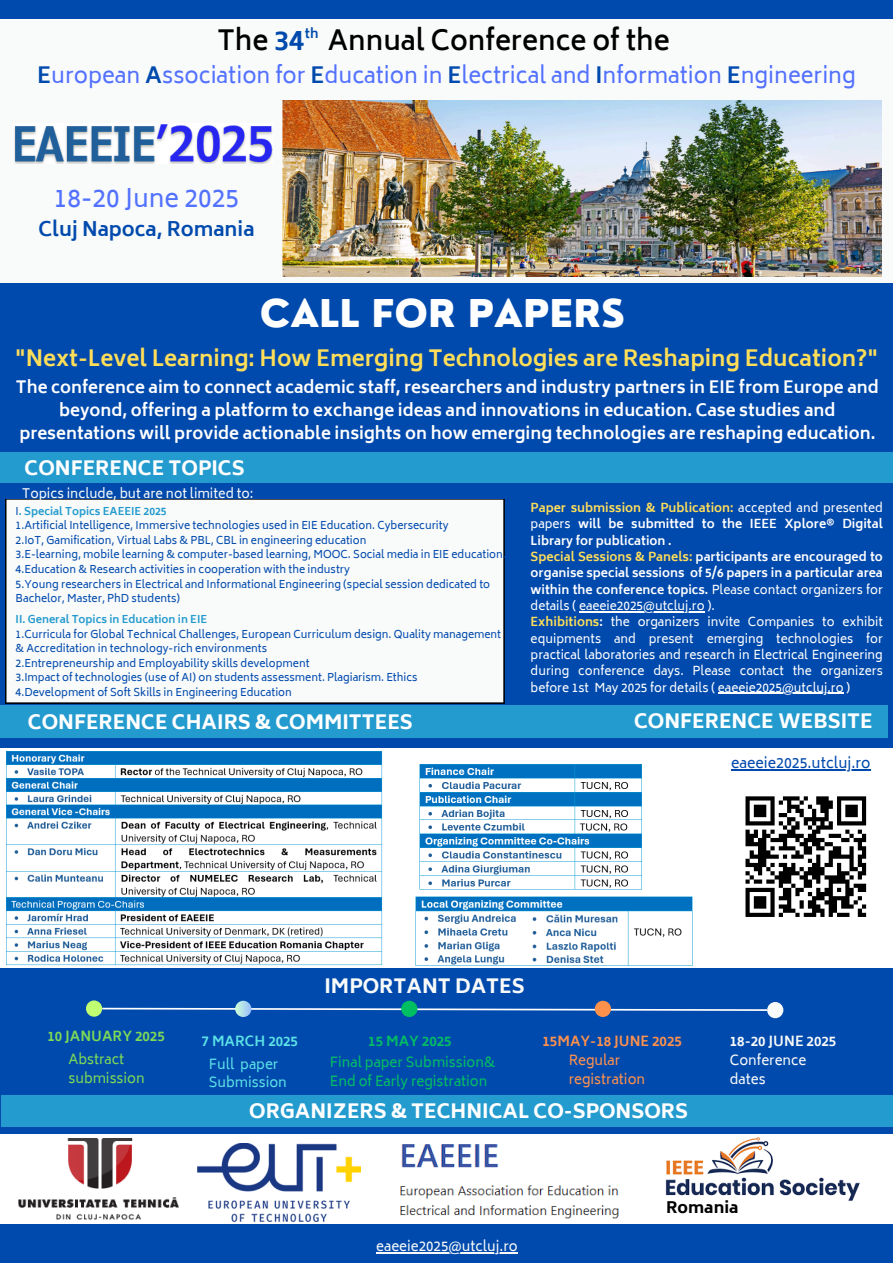
<style>
.page{position:relative;width:893px;height:1263px;background:#004aad}
.page>*{position:absolute;margin:0;border:0;box-sizing:border-box;transform-origin:0 0}
.t1{font:800 37.28px "Nourd";color:#fff}
.t2{font:600 27px "Biryani";color:#000}
.t3{font:24.75px "Biryani";color:#5271ff}
.t4{font:21.75px "Biryani";color:#5271ff}
.t5{font:700 21.75px "Biryani";color:#ffde59}
.t6{font:800 19.5px "Biryani";color:#fff}
.t7{font:700 19.5px "Biryani";color:#004aad}
.t8{font:800 19.5px "Biryani";color:#f9fafa}
.t9{font:700 16.5px/23.1px "Biryani";color:#fff;text-align:center}
.t10{font:800 15.75px "Biryani";color:#000}
.t11{font:14.25px "Biryani";color:#004aad}
.t12{font:13.5px/18.6px "Biryani";color:#00bf63}
.t13{font:13.5px/18.6px "Biryani";color:#f9fafa}
.t14{font:13.5px/18.6px "Biryani";color:#5ce1e6}
.t15{font:13.5px/18.6px "Biryani";color:#ff914d}
.t16{font:13.5px/18.6px "Biryani";color:#7ed957}
.t17{font:700 13.5px "Biryani";color:#ff914d}
.t18{font:700 13.5px "Biryani";color:#7ed957}
.t19{font:700 13.5px "Biryani";color:#f9fafa}
.t20{font:700 13.5px "Biryani";color:#5ce1e6}
.t21{font:700 13.5px "Biryani";color:#00bf63}
.t22{font:12.75px "Biryani";color:#f9fafa}
.t23{font:700 12.75px "Biryani";color:#004aad}
.t24{font:700 12px/16.4px "Biryani";color:#fff;text-align:justify}
.t25{font:12px/16.4px "Biryani";color:#fff;text-align:justify}
.t26{font:10.5px/14.6px "Biryani";color:#004aad}
.t27{font:700 10.5px "Biryani";color:#249bce}
.s1{font-weight:700;color:#004aad}
.s2{font-weight:400;color:#004aad}
.s3{color:#ffde59}
.s4{font-weight:400}
.s5{font-weight:700;color:#ffde59}
.s6{font-weight:700}
</style>
<div class="page">
<div style="left:0;top:1134px;width:893px;height:89px;background:#fff"></div>
<div style="left:0;top:748px;width:893px;height:220px;background:#fff"></div>
<svg style="left:101px;top:1007px;width:666px;height:5px"></svg>
<div style="left:86px;top:1000px;width:16px;height:17px;background:#c1ff72;border-radius:50%"></div>
<svg style="left:235px;top:1001px;width:16px;height:16px"></svg>
<div style="left:401px;top:1001px;width:16px;height:16px;background:#00bf63;border-radius:50%"></div>
<div style="left:595px;top:1001px;width:16px;height:16px;background:#ff914d;border-radius:50%"></div>
<div style="left:767px;top:1002px;width:16px;height:16px;background:#f9fafa;border-radius:50%"></div>
<div style="left:0;top:19px;width:893px;height:263px;background:#f9fafa"></div>
<div style="left:0;top:452px;width:893px;height:31px;background:#249bce"></div>
<img style="left:18px;top:1138px;width:161px;height:81px">
<img style="left:197px;top:1143px;width:164px;height:78px">
<img style="left:665px;top:1137px;width:195px;height:64px">
<svg style="left:745px;top:796px;width:122px;height:121px"></svg>
<div style="left:1px;top:1095px;width:891px;height:32px;background:#249bce"></div>
<img style="left:283px;top:100px;width:599px;height:177px">
<img style="left:7px;top:752px;width:376px;height:214px">
<img style="left:400px;top:1144px;width:219px;height:75px">
<img style="left:14px;top:124px;width:259px;height:39px">
<div style="left:6px;top:499px;width:498px;height:204px;background:#f9fafa"></div>
<div style="left:0;top:705px;width:888px;height:32px;background:#249bce"></div>
<img style="left:415px;top:896px;width:278px;height:70px">
<img style="left:419px;top:764px;width:223px;height:126px">
<hr style="left:579px;top:611px;width:125px;height:1px;background:#fff">
<hr style="left:718px;top:693px;width:125px;height:1px;background:#fff">
<hr style="left:731px;top:769px;width:139px;height:1px;background:#004aad">
<hr style="left:376px;top:1252px;width:141px;height:1px;background:#f9fafa">
<p class="t2" style="left:217px;top:25px;width:454px">The <span class="s1">34</span> Annual Conference of the</p>
<p class="t4" style="left:37px;top:63px;width:820px"><span class="s1">E</span>uropean <span class="s1">A</span>ssociation for <span class="s1">E</span>ducation in <span class="s1">E</span>lectrical and <span class="s1">I</span>nformation <span class="s1">E</span>ngineering</p>
<p class="t23" style="left:305px;top:27px;width:15px">th</p>
<h4 class="t3" style="left:54px;top:184px;width:187px">18-20 June 2025</h4>
<h4 class="t7" style="left:38px;top:218px;width:218px">Cluj Napoca, Romania</h4>
<p class="t1" style="left:260px;top:290px;width:366px">CALL FOR PAPERS</p>
<p class="t5" style="left:15px;top:346px;width:864px">"Next-Level Learning: How Emerging Technologies are Reshaping Education?"</p>
<h5 class="t9" style="left:16px;top:376px;width:864px">The conference aim to connect academic staff, researchers and industry partners in EIE from Europe and beyond, offering a platform to exchange ideas and innovations in education. Case studies and presentations will provide actionable insights on how emerging technologies are reshaping education.</h5>
<p class="t6" style="left:24px;top:456px;width:222px">CONFERENCE TOPICS</p>
<p class="t22" style="left:22px;top:486px;width:233px">Topics include, but are not limited to:</p>
<p class="t27" style="left:16px;top:505px;width:152px"><span class="s2">I</span>. Special Topics EAEEIE 2025</p>
<p class="t26" style="left:16px;top:518px;width:434px">1.Artificial Intelligence, Immersive technologies used in EIE Education. Cybersecurity</p>
<p class="t26" style="left:16px;top:533px;width:352px">2.IoT, Gamification, Virtual Labs &amp; PBL, CBL in engineering education</p>
<p class="t26" style="left:16px;top:547px;width:492px">3.E-learning, mobile learning &amp; computer-based learning, MOOC. Social media in EIE education.</p>
<p class="t26" style="left:16px;top:562px;width:336px">4.Education &amp; Research activities in cooperation with the industry</p>
<h4 class="t26" style="left:16px;top:577px;width:476px">5.Young researchers in Electrical and Informational Engineering (special session dedicated to<br>Bachelor, Master, PhD students)</h4>
<p class="t27" style="left:16px;top:613px;width:193px">II. General Topics in Education in EIE</p>
<p class="t26" style="left:16px;top:627px;width:487px">1.Curricula for Global Technical Challenges, European Curriculum design. Quality management &amp; Accreditation in technology-rich environments</p>
<p class="t26" style="left:16px;top:656px;width:295px">2.Entrepreneurship and Employability skills development</p>
<p class="t26" style="left:16px;top:670px;width:403px">3.Impact of technologies (use of AI) on students assessment. Plagiarism. Ethics</p>
<h6 class="t26" style="left:16px;top:685px;width:278px">4.Development of Soft Skills in Engineering Education</h6>
<h3 class="t6" style="left:28px;top:710px;width:386px">CONFERENCE CHAIRS &amp; COMMITTEES</h3>
<p class="t6" style="left:634px;top:710px;width:240px">CONFERENCE WEBSITE</p>
<p class="t24" style="left:530px;top:500px;width:354px"><span class="s3">Paper submission &amp; Publication:</span> <span class="s4">accepted and presented papers</span> will be submitted to the IEEE Xplore® Digital Library for publication .</p>
<p class="t24" style="left:530px;top:549px;width:354px"><span class="s3">Special Sessions &amp; Panels:</span> participants are encouraged to organise special sessions of 5/6 papers in a particular area within the conference topics. <span class="s4">Please contact organizers for details ( eaeeie2025@utcluj.ro ).</span></p>
<p class="t25" style="left:530px;top:614px;width:354px"><span class="s5">Exhibitions</span><span class="s6">:</span> the organizers invite Companies to exhibit equipments and present emerging technologies for practical laboratories and research in Electrical Engineering during conference days. Please contact the organizers before 1st May 2025 for details ( eaeeie2025@utcluj.ro )</p>
<p class="t8" style="left:324px;top:975px;width:202px">IMPORTANT DATES</p>
<p class="t11" style="left:731px;top:755px;width:141px">eaeeie2025.utcluj.ro</p>
<p class="t18" style="left:47px;top:1028px;width:119px">10 JANUARY 2025</p>
<h4 class="t20" style="left:202px;top:1033px;width:98px">7 MARCH 2025</h4>
<h4 class="t21" style="left:368px;top:1033px;width:85px">15 MAY 2025</h4>
<p class="t17" style="left:542px;top:1033px;width:141px">15MAY-18 JUNE 2025</p>
<p class="t19" style="left:730px;top:1033px;width:108px">18-20 JUNE 2025</p>
<p class="t16" style="left:68px;top:1050px;width:78px">Abstract submission</p>
<p class="t14" style="left:209px;top:1055px;width:80px">Full paper<br>Submission</p>
<p class="t12" style="left:330px;top:1053px;width:167px">Final paper Submission&amp;<br>End of Early registration</p>
<p class="t15" style="left:569px;top:1051px;width:78px">Regular registration</p>
<p class="t13" style="left:730px;top:1051px;width:78px">Conference dates</p>
<p class="t6" style="left:249px;top:1100px;width:440px">ORGANIZERS &amp; TECHNICAL CO-SPONSORS</p>
<p class="t13" style="left:376px;top:1237px;width:143px">eaeeie2025@utcluj.ro</p>
<p class="t10" style="left:666px;top:1199px;width:74px">Romania</p>
</div>
